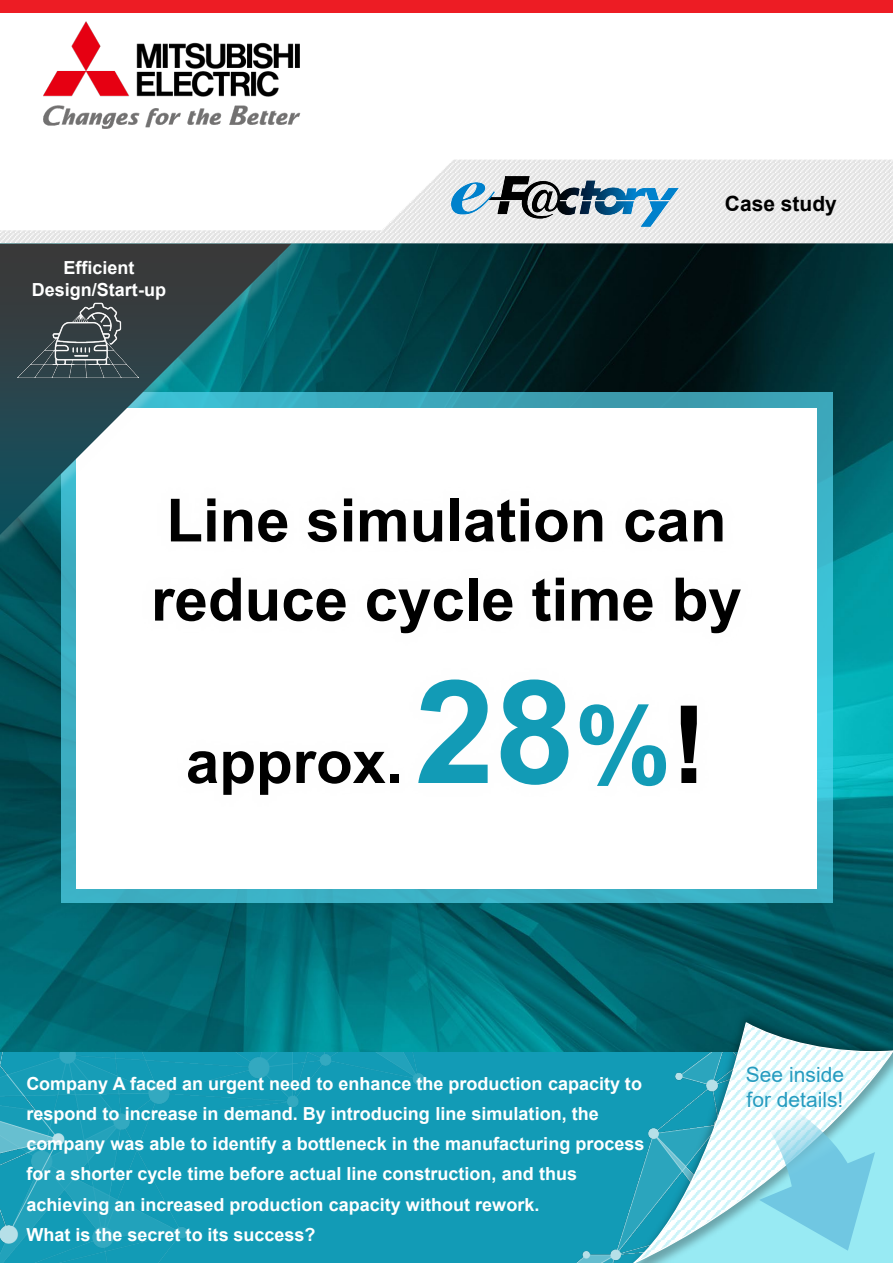
<style>
.page{position:relative;width:893px;height:1263px;background:#fff}
.page>*{position:absolute;margin:0;border:0;box-sizing:border-box;transform-origin:0 0}
.t1{font:700 144px "Arial";color:#129bb6}
.t2{font:700 60px/79.2px "Arial";color:#000}
.t3{font:21px/25.2px "Arial";color:#269bbf}
.t4{font:700 21px "Arial";color:#000}
.t5{font:700 18px/30.3px "Arial";color:#fff}
.s1{font-size:108px}
.s2{font-size:108px;color:#000}
</style>
<div class="page">
<img style="left:43px;top:22px;width:258px;height:107px">
<div style="left:0;top:0;width:893px;height:13px;background:#ed1c24"></div>
<img style="left:0;top:243px;width:892px;height:810px">
<img style="left:0;top:1053px;width:612px;height:210px">
<img style="left:612px;top:1006px;width:281px;height:257px">
<svg style="left:632px;top:1021px;width:261px;height:242px"></svg>
<svg style="left:735px;top:1085px;width:140px;height:166px"></svg>
<div style="left:61px;top:393px;width:771px;height:510px;background:#56d5ee;opacity:.7"></div>
<div style="left:76px;top:408px;width:740px;height:480px;background:#fff"></div>
<img style="left:100px;top:888px;width:709px;height:29px">
<img style="left:0;top:243px;width:307px;height:307px">
<svg style="left:0;top:244px;width:291px;height:291px"></svg>
<svg style="left:0;top:160px;width:893px;height:83px"></svg>
<img style="left:451px;top:177px;width:227px;height:49px">
<img style="left:18px;top:300px;width:121px;height:77px">
<p class="t5" style="left:32px;top:257px;width:136px;line-height:21.6px;text-align:center">Efficient<br>Design/Start-up</p>
<p class="t4" style="left:725px;top:189px;width:113px">Case study</p>
<h2 class="t2" style="left:151px;top:481px;width:592px">Line simulation can reduce cycle time by</h2>
<h2 class="t2" style="left:186px;top:723px;width:218px">approx.</h2>
<h1 class="t1" style="left:415px;top:631px;width:294px">28<span class="s1">%</span><span class="s2">!</span></h1>
<p class="t5" style="left:26px;top:1068px;width:619px">Company A faced an urgent need to enhance the production capacity to respond to increase in demand. By introducing line simulation, the company was able to identify a bottleneck in the manufacturing process for a shorter cycle time before actual line construction, and thus achieving an increased production capacity without rework.<br>What is the secret to its success?</p>
<p class="t3" style="left:746px;top:1062px;width:100px">See inside for details!</p>
</div>
